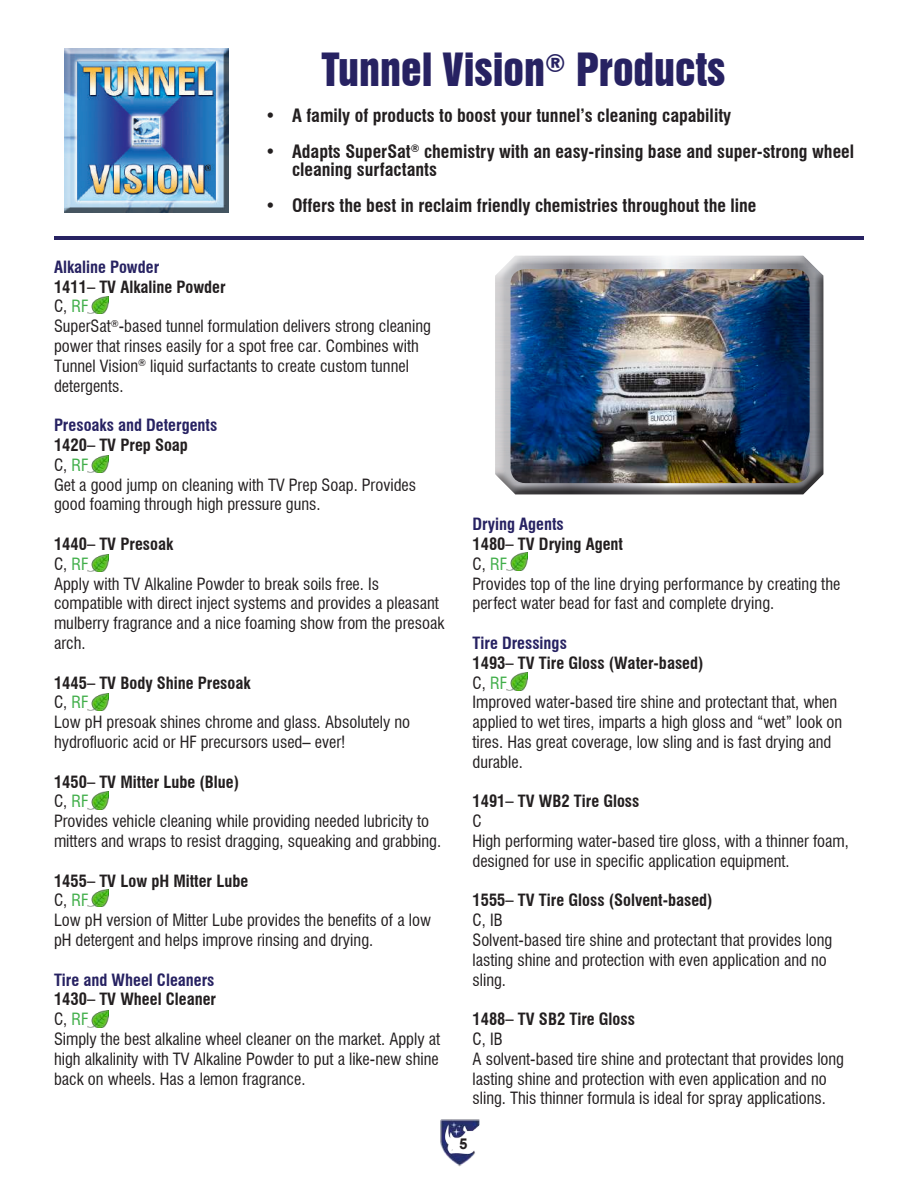
<style>
.page{position:relative;width:918px;height:1188px;background:#fff}
.page>*{position:absolute;margin:0;border:0;box-sizing:border-box;transform-origin:0 0}
.t1{font:42px "Swiss 921 BT Regular A";color:#272262}
.t2{font:700 condensed 18px/18px "Swiss 721 BT";color:#231f20}
.t3{font:condensed 16.5px/19.8px "Swiss 721 BT";color:#231f20}
.t4{font:700 condensed 16.5px "Swiss 721 BT";color:#272262}
.t5{font:700 condensed 16.5px "Swiss 721 BT";color:#231f20}
.t6{font:700 15px "Arial";color:#231f20}
.s1{font-weight:700}
.s2{color:#40ae49}
</style>
<div class="page">
<div style="left:492px;top:253px;width:332px;height:222px;background:#fff;opacity:.75"></div>
<div style="left:492px;top:270px;width:332px;height:225px;background:#231f20;opacity:.75"></div>
<img style="left:64px;top:48px;width:165px;height:164px">
<hr style="left:54px;top:236px;width:810px;height:4px;background:#272262">
<img style="left:511px;top:269px;width:299px;height:214px">
<img style="left:440px;top:1119px;width:40px;height:48px">
<img style="left:87px;top:1010px;width:22px;height:18px">
<img style="left:87px;top:889px;width:22px;height:18px">
<img style="left:507px;top:673px;width:21px;height:17px">
<img style="left:507px;top:553px;width:21px;height:17px">
<img style="left:87px;top:792px;width:22px;height:17px">
<img style="left:87px;top:693px;width:22px;height:18px">
<img style="left:87px;top:554px;width:22px;height:18px">
<img style="left:87px;top:455px;width:22px;height:18px">
<img style="left:87px;top:296px;width:22px;height:18px">
<h1 class="t1" style="left:322px;top:42px;width:405px">Tunnel Vision<sup>®</sup> Products</h1>
<p class="t2" style="left:265px;top:107px;width:468px">• A family of products to boost your tunnel’s cleaning capability</p>
<p class="t2" style="left:292px;top:143px;width:564px;text-indent:-27px">• Adapts SuperSat<sup>®</sup> chemistry with an easy-rinsing base and super-strong wheel cleaning surfactants</p>
<p class="t2" style="left:265px;top:197px;width:493px">• Offers the best in reclaim friendly chemistries throughout the line</p>
<p class="t4" style="left:54px;top:257px;width:107px">Alkaline Powder</p>
<p class="t3" style="left:54px;top:277px;width:378px"><span class="s1">1411– TV Alkaline Powder<br></span>C, <span class="s2">RF<br></span>SuperSat<sup>®</sup>-based tunnel formulation delivers strong cleaning power that rinses easily for a spot free car. Combines with Tunnel Vision<sup>®</sup> liquid surfactants to create custom tunnel detergents.</p>
<p class="t4" style="left:54px;top:415px;width:165px">Presoaks and Detergents</p>
<p class="t3" style="left:54px;top:435px;width:364px"><span class="s1">1420– TV Prep Soap<br></span>C, <span class="s2">RF<br></span>Get a good jump on cleaning with TV Prep Soap. Provides good foaming through high pressure guns.</p>
<p class="t3" style="left:54px;top:534px;width:392px"><span class="s1">1440– TV Presoak<br></span>C, <span class="s2">RF<br></span>Apply with TV Alkaline Powder to break soils free. Is compatible with direct inject systems and provides a pleasant mulberry fragrance and a nice foaming show from the presoak arch.</p>
<p class="t3" style="left:54px;top:673px;width:358px"><span class="s1">1445– TV Body Shine Presoak<br></span>C, <span class="s2">RF<br></span>Low pH presoak shines chrome and glass. Absolutely no hydrofluoric acid or HF precursors used– ever!</p>
<p class="t3" style="left:54px;top:772px;width:389px"><span class="s1">1450– TV Mitter Lube (Blue)<br></span>C, <span class="s2">RF<br></span>Provides vehicle cleaning while providing needed lubricity to mitters and wraps to resist dragging, squeaking and grabbing.</p>
<p class="t3" style="left:54px;top:871px;width:379px"><span class="s1">1455– TV Low pH Mitter Lube<br></span>C, <span class="s2">RF<br></span>Low pH version of Mitter Lube provides the benefits of a low pH detergent and helps improve rinsing and drying.</p>
<p class="t4" style="left:54px;top:970px;width:162px">Tire and Wheel Cleaners</p>
<p class="t3" style="left:54px;top:990px;width:388px"><span class="s1">1430– TV Wheel Cleaner<br></span>C, <span class="s2">RF<br></span>Simply the best alkaline wheel cleaner on the market. Apply at high alkalinity with TV Alkaline Powder to put a like-new shine back on wheels. Has a lemon fragrance.</p>
<p class="t4" style="left:472px;top:514px;width:93px">Drying Agents</p>
<p class="t3" style="left:472px;top:534px;width:369px"><span class="s1">1480– TV Drying Agent<br></span>C, <span class="s2">RF<br></span>Provides top of the line drying performance by creating the perfect water bead for fast and complete drying.</p>
<p class="t4" style="left:472px;top:633px;width:96px">Tire Dressings</p>
<p class="t3" style="left:472px;top:653px;width:371px"><span class="s1">1493– TV Tire Gloss (Water-based)<br></span>C, <span class="s2">RF<br></span>Improved water-based tire shine and protectant that, when applied to wet tires, imparts a high gloss and “wet” look on tires. Has great coverage, low sling and is fast drying and durable.</p>
<p class="t5" style="left:472px;top:792px;width:168px">1491– TV WB2 Tire Gloss</p>
<p class="t3" style="left:472px;top:811px;width:378px">C<br>High performing water-based tire gloss, with a thinner foam, designed for use in specific application equipment.</p>
<p class="t5" style="left:472px;top:891px;width:242px">1555– TV Tire Gloss (Solvent-based)</p>
<p class="t3" style="left:472px;top:910px;width:361px">C, IB<br>Solvent-based tire shine and protectant that provides long lasting shine and protection with even application and no sling.</p>
<p class="t5" style="left:472px;top:1009px;width:164px">1488– TV SB2 Tire Gloss</p>
<p class="t3" style="left:472px;top:1029px;width:373px">C, IB<br>A solvent-based tire shine and protectant that provides long lasting shine and protection with even application and no sling. This thinner formula is ideal for spray applications.</p>
<p class="t6" style="left:459px;top:1134px;width:10px">5</p>
</div>
